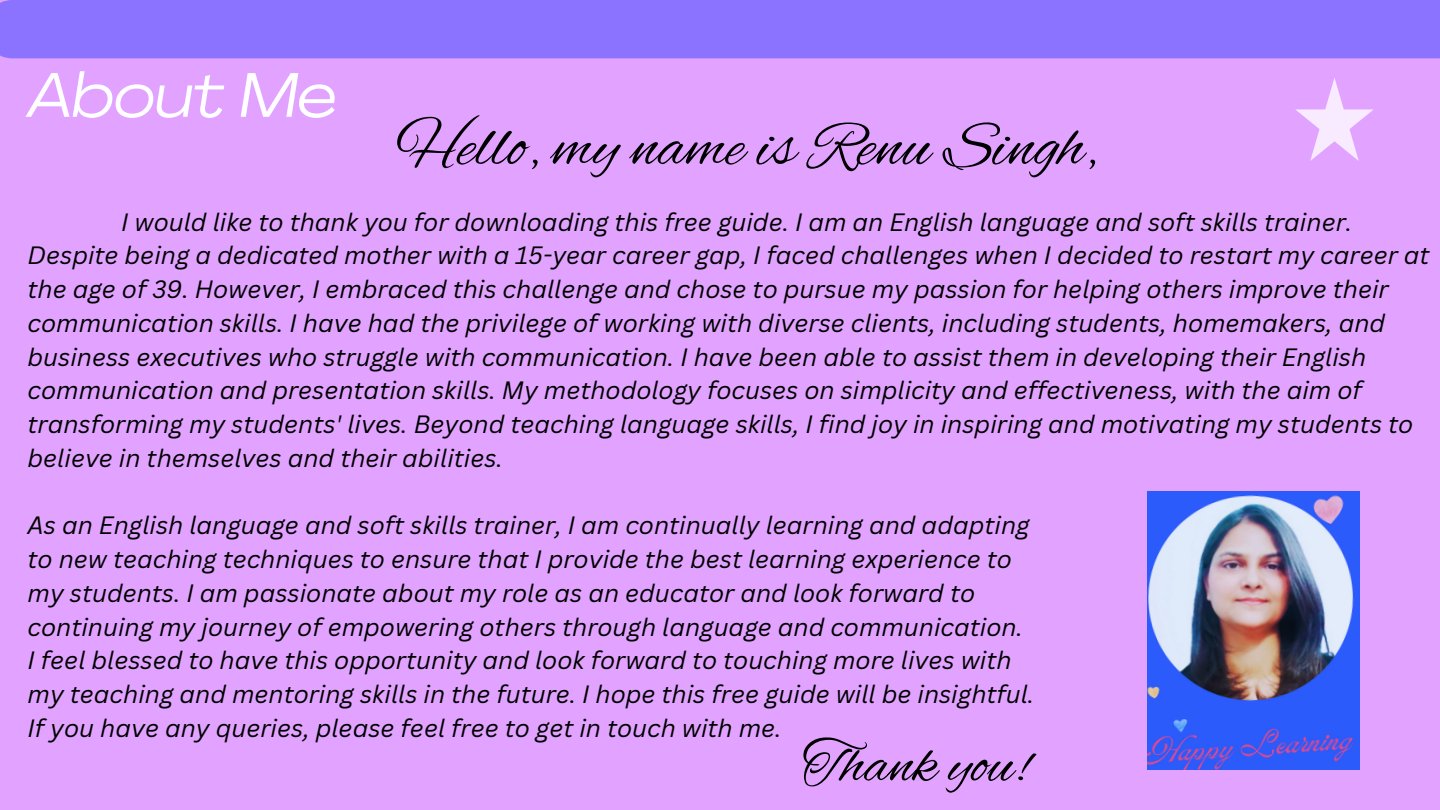
<style>
.page{position:relative;width:1440px;height:810px;background:#e1a3ff}
.page>*{position:absolute;margin:0;border:0;box-sizing:border-box;transform-origin:0 0}
.t1{font:66.1px "Alex Brush";color:#000}
.t2{font:italic expanded 62px "Agrandir";color:#fff}
.t3{font:60px "Alex Brush";color:#000}
.t4{font:italic 24.4px/33.8px "Canva Sans";color:#000}
</style>
<div class="page">
<div style="left:0;top:0;width:1440px;height:58px;background:#8b73ff"></div>
<img style="left:1148px;top:491px;width:211px;height:278px">
<svg style="left:1295px;top:78px;width:79px;height:83px"></svg>
<p class="t2" style="left:28px;top:70px;width:312px">About Me</p>
<p class="t1" style="left:396px;top:109px;width:702px">Hello, my name is Renu Singh,</p>
<p class="t4" style="left:121px;top:204px;width:1233px">I would like to thank you for downloading this free guide. I am an English language and soft skills trainer.</p>
<p class="t4" style="left:28px;top:238px;width:1404px">Despite being a dedicated mother with a 15-year career gap, I faced challenges when I decided to restart my career at the age of 39. However, I embraced this challenge and chose to pursue my passion for helping others improve their</p>
<p class="t4" style="left:28px;top:305px;width:1387px">communication skills. I have had the privilege of working with diverse clients, including students, homemakers, and business executives who struggle with communication. I have been able to assist them in developing their English communication and presentation skills. My methodology focuses on simplicity and effectiveness, with the aim of transforming my students' lives. Beyond teaching language skills, I find joy in inspiring and motivating my students to believe in themselves and their abilities.</p>
<p class="t4" style="left:28px;top:508px;width:1004px">As an English language and soft skills trainer, I am continually learning and adapting</p>
<p class="t4" style="left:28px;top:542px;width:986px">to new teaching techniques to ensure that I provide the best learning experience to</p>
<p class="t4" style="left:28px;top:575px;width:949px">my students. I am passionate about my role as an educator and look forward to</p>
<p class="t4" style="left:28px;top:609px;width:997px">continuing my journey of empowering others through language and communication.</p>
<p class="t4" style="left:28px;top:643px;width:986px">I feel blessed to have this opportunity and look forward to touching more lives with</p>
<p class="t4" style="left:28px;top:677px;width:1008px">my teaching and mentoring skills in the future. I hope this free guide will be insightful.</p>
<p class="t4" style="left:28px;top:710px;width:756px">If you have any queries, please feel free to get in touch with me.</p>
<p class="t3" style="left:802px;top:731px;width:228px">Thank you!</p>
</div>
